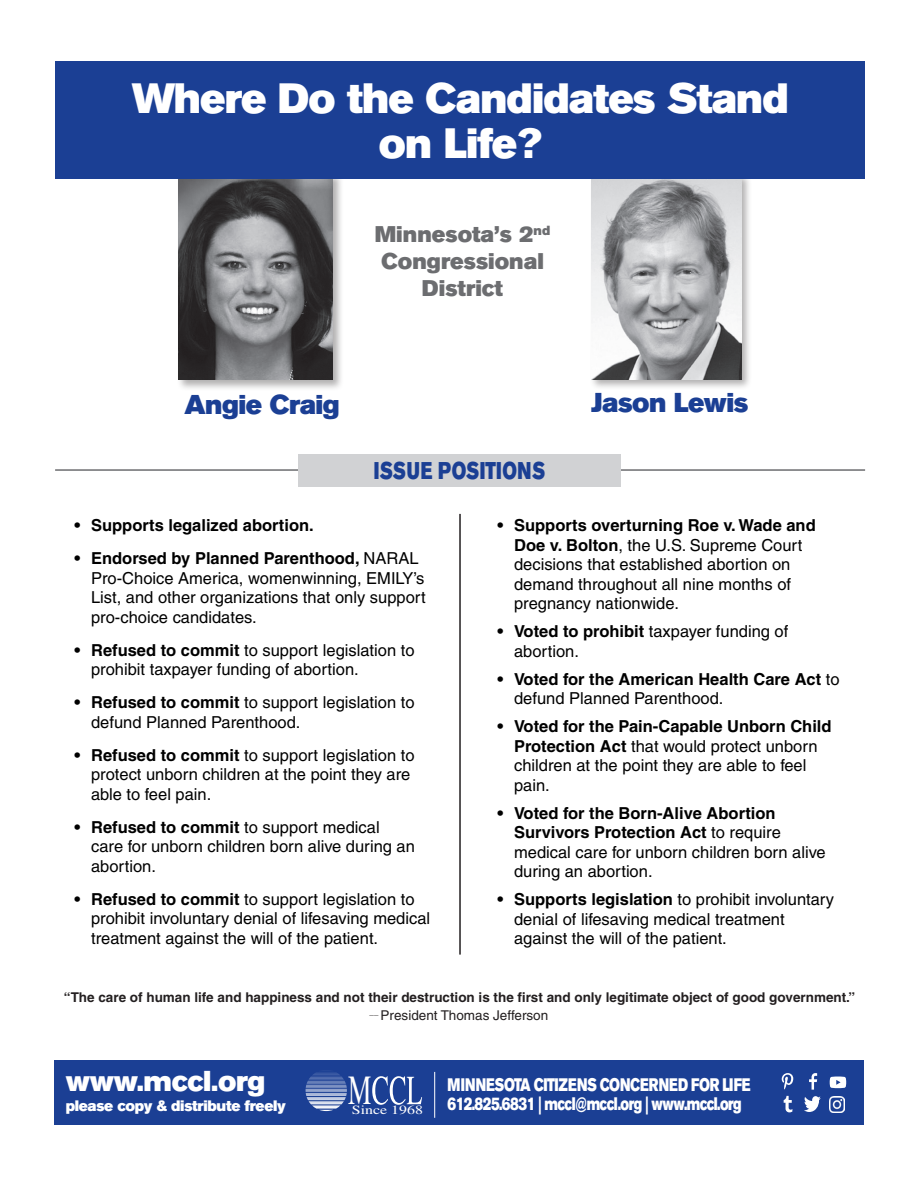
<style>
.page{position:relative;width:918px;height:1188px;background:#fff}
.page>*{position:absolute;margin:0;border:0;box-sizing:border-box;transform-origin:0 0}
.t1{font:42px/45px "Akzidenz Grotesk BE Super";letter-spacing:-.02em;color:#fff;text-align:center}
.t2{font:41.4px "Times";color:#fff;scale:.63 1}
.t3{font:28.5px "Akzidenz Grotesk BE Super";letter-spacing:-.01em;color:#fff}
.t4{font:27px "Akzidenz Grotesk BE Super";letter-spacing:-.02em;color:#1b3f94}
.t5{font:24px "Akzidenz Grotesk BE Super";letter-spacing:.03em;color:#1b3f94;scale:.75 1}
.t6{font:22.5px/27px "Akzidenz Grotesk BE Super";color:#6c6d70;text-align:center}
.t7{font:18px "Akzidenz Grotesk BE Super";letter-spacing:-.03em;color:#fff;scale:.75 1}
.t8{font:16.5px/19.5px "Helvetica";color:#000}
.t9{font:700 16.5px/19.5px "Helvetica";color:#000}
.t10{font:15px "Akzidenz Grotesk BE Super";letter-spacing:-.02em;color:#fff}
.Body_Text{font:700 13.5px "Helvetica";color:#231f20}
.Body_Text-2{font:13.5px "Helvetica";color:#231f20}
.t11{font:12.6px "Times";color:#fff;scale:1.26 1}
.s1{font-weight:700}
.s2{font-weight:400}
</style>
<div class="page">
<div style="left:590px;top:173px;width:162px;height:217px;background:#231f20;opacity:.35"></div>
<img style="left:592px;top:179px;width:149px;height:200px">
<div style="left:176px;top:172px;width:168px;height:219px;background:#231f20;opacity:.35"></div>
<img style="left:178px;top:179px;width:155px;height:201px">
<hr style="left:55px;top:469px;width:810px;height:2px;background:#6c6d70">
<div style="left:298px;top:454px;width:322px;height:32px;background:#d1d2d4"></div>
<div style="left:55px;top:62px;width:810px;height:117px;background:#1b3f94"></div>
<hr style="left:459px;top:514px;width:2px;height:441px;background:#231f20">
<div style="left:54px;top:1061px;width:810px;height:64px;background:#1b3f94"></div>
<svg style="left:306px;top:1072px;width:41px;height:39px"></svg>
<svg style="left:372px;top:1076px;width:50px;height:29px"></svg>
<svg style="left:809px;top:1073px;width:8px;height:17px"></svg>
<svg style="left:782px;top:1073px;width:11px;height:17px"></svg>
<svg style="left:784px;top:1096px;width:8px;height:16px"></svg>
<svg style="left:804px;top:1096px;width:17px;height:16px"></svg>
<img style="left:830px;top:1096px;width:15px;height:16px">
<hr style="left:434px;top:1072px;width:1px;height:46px;background:#fff">
<svg style="left:830px;top:1077px;width:16px;height:11px"></svg>
<p class="t1" style="left:132px;top:76px;width:659px">Where Do the Candidates Stand on Life?</p>
<p class="t6" style="left:375px;top:221px;width:177px">Minnesota’s 2<sup>nd<br></sup>Congressional<br>District</p>
<p class="t4" style="left:184px;top:388px;width:157px">Angie Craig</p>
<p class="t4" style="left:592px;top:387px;width:158px">Jason Lewis</p>
<p class="t5" style="left:374px;top:457px;width:230px">ISSUE POSITIONS</p>
<p class="t9" style="left:75px;top:515px;width:241px">• Supports legalized abortion.</p>
<p class="t8" style="left:91px;top:549px;width:336px;text-indent:-16px"><span class="s1">• Endorsed by Planned Parenthood,</span> NARAL Pro-Choice America, womenwinning, EMILY’s List, and other organizations that only support pro-choice candidates.</p>
<p class="t8" style="left:91px;top:640px;width:325px;text-indent:-16px"><span class="s1">• Refused to commit</span> to support legislation to prohibit taxpayer funding of abortion.</p>
<p class="t8" style="left:91px;top:693px;width:325px;text-indent:-16px"><span class="s1">• Refused to commit</span> to support legislation to defund Planned Parenthood.</p>
<p class="t8" style="left:91px;top:745px;width:325px;text-indent:-16px"><span class="s1">• Refused to commit</span> to support legislation to protect unborn children at the point they are able to feel pain.</p>
<p class="t8" style="left:91px;top:817px;width:325px;text-indent:-16px"><span class="s1">• Refused to commit</span> to support medical care for unborn children born alive during an abortion.</p>
<p class="t8" style="left:91px;top:889px;width:341px;text-indent:-16px"><span class="s1">• Refused to commit</span> to support legislation to prohibit involuntary denial of lifesaving medical treatment against the will of the patient.</p>
<p class="t8" style="left:514px;top:516px;width:303px;text-indent:-16px"><span class="s1">• Supports overturning Roe v. Wade and Doe v. Bolton</span>, the U.S. Supreme Court decisions that established abortion on demand throughout all nine months of pregnancy nationwide.</p>
<p class="t8" style="left:514px;top:622px;width:276px;text-indent:-16px"><span class="s1">• Voted to prohibit</span> taxpayer funding of abortion.</p>
<p class="t9" style="left:514px;top:669px;width:327px;text-indent:-16px">• Voted for the American Health Care Act <span class="s2">to defund Planned Parenthood.</span></p>
<p class="t8" style="left:514px;top:717px;width:319px;text-indent:-16px"><span class="s1">• Voted for the Pain-Capable Unborn Child<br>Protection Act</span> that would protect unborn children at the point they are able to feel pain.</p>
<p class="t8" style="left:514px;top:803px;width:313px;text-indent:-16px"><span class="s1">• Voted for the Born-Alive Abortion Survivors Protection Act</span> to require medical care for unborn children born alive during an abortion.</p>
<p class="t8" style="left:514px;top:890px;width:322px;text-indent:-16px"><span class="s1">• Supports legislation</span> to prohibit involuntary denial of lifesaving medical treatment against the will of the patient.</p>
<p class="Body_Text" style="left:64px;top:989px;width:793px">“The care of human life and happiness and not their destruction is the first and only legitimate object of good government.”</p>
<p class="Body_Text-2" style="left:370px;top:1007px;width:180px"><sup>__</sup> President Thomas Jefferson</p>
<p class="t3" style="left:66px;top:1065px;width:201px">www.mccl.org</p>
<p class="t7" style="left:447px;top:1074px;width:405px">MINNESOTA CITIZENS CONCERNED FOR LIFE</p>
<p class="t2" style="left:348px;top:1067px;width:38px">M</p>
<p class="t11" style="left:352px;top:1103px;width:58px">Since 1968</p>
<p class="t7" style="left:447px;top:1093px;width:394px">612.825.6831 | mccl@mccl.org | www.mccl.org</p>
<p class="t10" style="left:66px;top:1097px;width:222px">please copy &amp; distribute freely</p>
</div>
